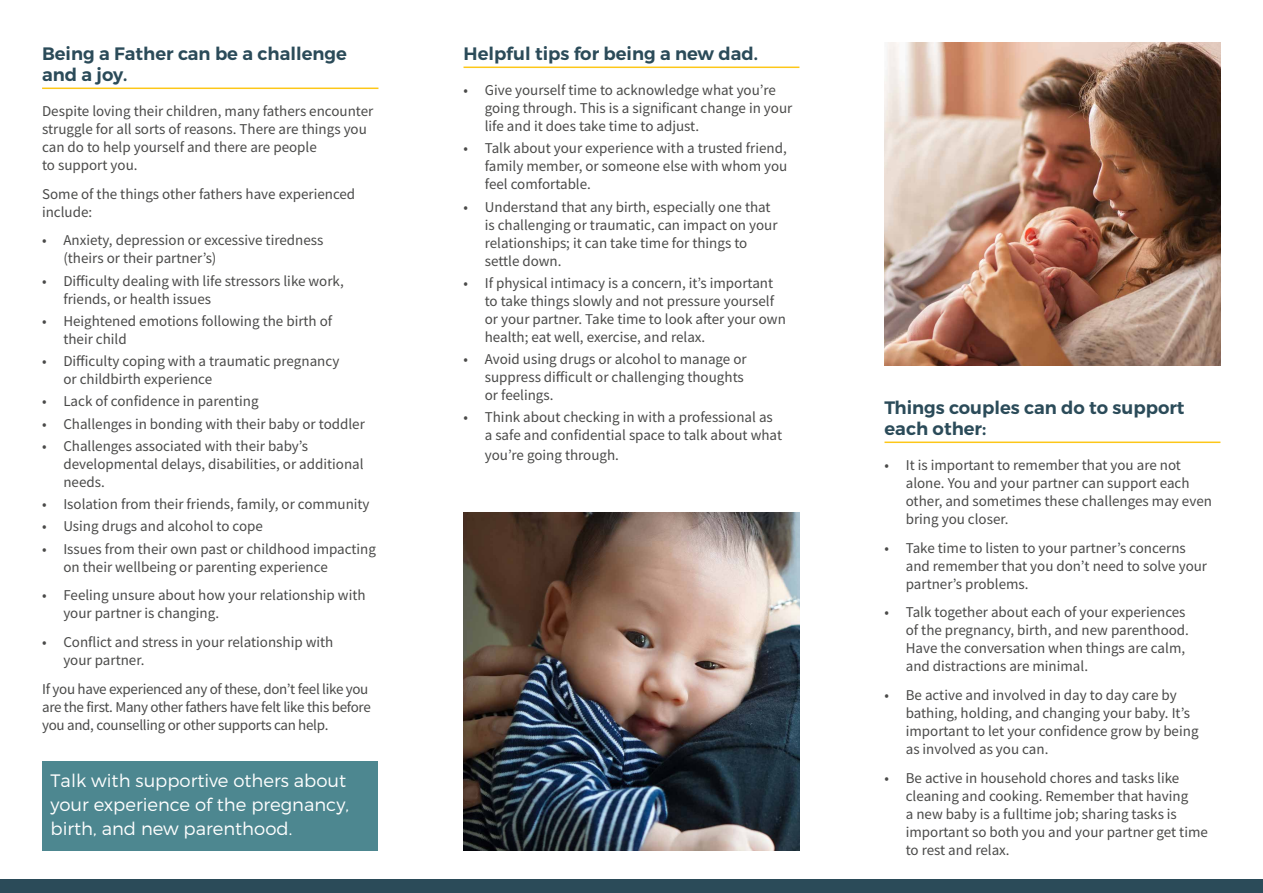
<style>
.page{position:relative;width:1263px;height:893px;background:#fff}
.page>*{position:absolute;margin:0;border:0;box-sizing:border-box;transform-origin:0 0}
.H3_-_Body_heading{font:600 18px/21px "Montserrat";color:#2b4b59}
.H5_-_body_pull_text{font:300 18px/24px "Montserrat";color:#fff}
.Body{font:15px/18px "Source Sans Pro";color:#4a4a49}
.Body-2{font:15px/18px "Source Sans Pro";letter-spacing:-.02em;color:#4a4a49}
</style>
<div class="page">
<div style="left:0;top:879px;width:1263px;height:14px;background:#2b4b59"></div>
<hr style="left:42px;top:88px;width:336px;height:1px;background:#fdc718">
<hr style="left:463px;top:67px;width:336px;height:1px;background:#fdc718">
<hr style="left:884px;top:442px;width:336px;height:1px;background:#fdc718">
<div style="left:42px;top:761px;width:336px;height:89px;background:#4d8790"></div>
<img style="left:884px;top:43px;width:336px;height:323px">
<img style="left:463px;top:513px;width:336px;height:337px">
<h3 class="H3_-_Body_heading" style="left:42px;top:43px;width:306px">Being a Father can be a challenge and a joy.</h3>
<p class="Body" style="left:42px;top:102px;width:333px">Despite loving their children, many fathers encounter struggle for all sorts of reasons. There are things you can do to help yourself and there are people<br>to support you.</p>
<p class="Body" style="left:42px;top:185px;width:315px">Some of the things other fathers have experienced include:</p>
<p class="Body" style="left:63px;top:231px;width:262px;text-indent:-21px">• Anxiety, depression or excessive tiredness (theirs or their partner’s)</p>
<p class="Body" style="left:63px;top:272px;width:282px;text-indent:-21px">• Difficulty dealing with life stressors like work, friends, or health issues</p>
<p class="Body" style="left:63px;top:312px;width:270px;text-indent:-21px">• Heightened emotions following the birth of their child</p>
<p class="Body" style="left:63px;top:352px;width:277px;text-indent:-21px">• Difficulty coping with a traumatic pregnancy or childbirth experience</p>
<p class="Body" style="left:42px;top:392px;width:218px">• Lack of confidence in parenting</p>
<p class="Body" style="left:42px;top:415px;width:324px">• Challenges in bonding with their baby or toddler</p>
<p class="Body" style="left:63px;top:437px;width:302px;text-indent:-21px">• Challenges associated with their baby’s developmental delays, disabilities, or additional needs.</p>
<p class="Body" style="left:42px;top:495px;width:329px">• Isolation from their friends, family, or community</p>
<p class="Body" style="left:42px;top:517px;width:222px">• Using drugs and alcohol to cope</p>
<p class="Body" style="left:63px;top:540px;width:314px;text-indent:-21px">• Issues from their own past or childhood impacting on their wellbeing or parenting experience</p>
<p class="Body" style="left:63px;top:586px;width:304px;text-indent:-21px">• Feeling unsure about how your relationship with your partner is changing.</p>
<p class="Body" style="left:63px;top:633px;width:272px;text-indent:-21px">• Conflict and stress in your relationship with your partner.</p>
<p class="Body-2" style="left:42px;top:680px;width:330px">If you have experienced any of these, don’t feel like you are the first. Many other fathers have felt like this before you and, counselling or other supports can help.</p>
<h2 class="H5_-_body_pull_text" style="left:51px;top:768px;width:300px">Talk with supportive others about your experience of the pregnancy, birth, and new parenthood.</h2>
<h3 class="H3_-_Body_heading" style="left:463px;top:43px;width:296px">Helpful tips for being a new dad.</h3>
<p class="Body" style="left:485px;top:81px;width:309px;text-indent:-21px">• Give yourself time to acknowledge what you’re going through. This is a significant change in your life and it does take time to adjust.</p>
<p class="Body" style="left:485px;top:139px;width:304px;text-align:justify;text-indent:-21px">• Talk about your experience with a trusted friend, family member, or someone else with whom you feel comfortable.</p>
<p class="Body" style="left:485px;top:198px;width:294px;text-indent:-21px">• Understand that any birth, especially one that is challenging or traumatic, can impact on your relationships; it can take time for things to settle down.</p>
<p class="Body" style="left:485px;top:274px;width:303px;text-indent:-21px">• If physical intimacy is a concern, it’s important to take things slowly and not pressure yourself or your partner. Take time to look after your own health; eat well, exercise, and relax.</p>
<p class="Body" style="left:485px;top:350px;width:263px;text-indent:-21px">• Avoid using drugs or alcohol to manage or suppress difficult or challenging thoughts or feelings.</p>
<p class="Body" style="left:485px;top:408px;width:299px;text-indent:-21px">• Think about checking in with a professional as a safe and confidential space to talk about what</p>
<p class="Body" style="left:485px;top:446px;width:136px">you’re going through.</p>
<h3 class="H3_-_Body_heading" style="left:884px;top:397px;width:302px">Things couples can do to support each other:</h3>
<p class="Body" style="left:906px;top:456px;width:308px;text-indent:-21px">• It is important to remember that you are not alone. You and your partner can support each other, and sometimes these challenges may even bring you closer.</p>
<p class="Body" style="left:906px;top:539px;width:303px;text-indent:-21px">• Take time to listen to your partner’s concerns and remember that you don’t need to solve your partner’s problems.</p>
<p class="Body" style="left:906px;top:603px;width:285px;text-indent:-21px">• Talk together about each of your experiences of the pregnancy, birth, and new parenthood.<br>Have the conversation when things are calm, and distractions are minimal.</p>
<p class="Body" style="left:906px;top:686px;width:294px;text-indent:-21px">• Be active and involved in day to day care by bathing, holding, and changing your baby. It’s important to let your confidence grow by being as involved as you can.</p>
<p class="Body" style="left:906px;top:769px;width:304px;text-indent:-21px">• Be active in household chores and tasks like cleaning and cooking. Remember that having<br>a new baby is a fulltime job; sharing tasks is important so both you and your partner get time to rest and relax.</p>
</div>
